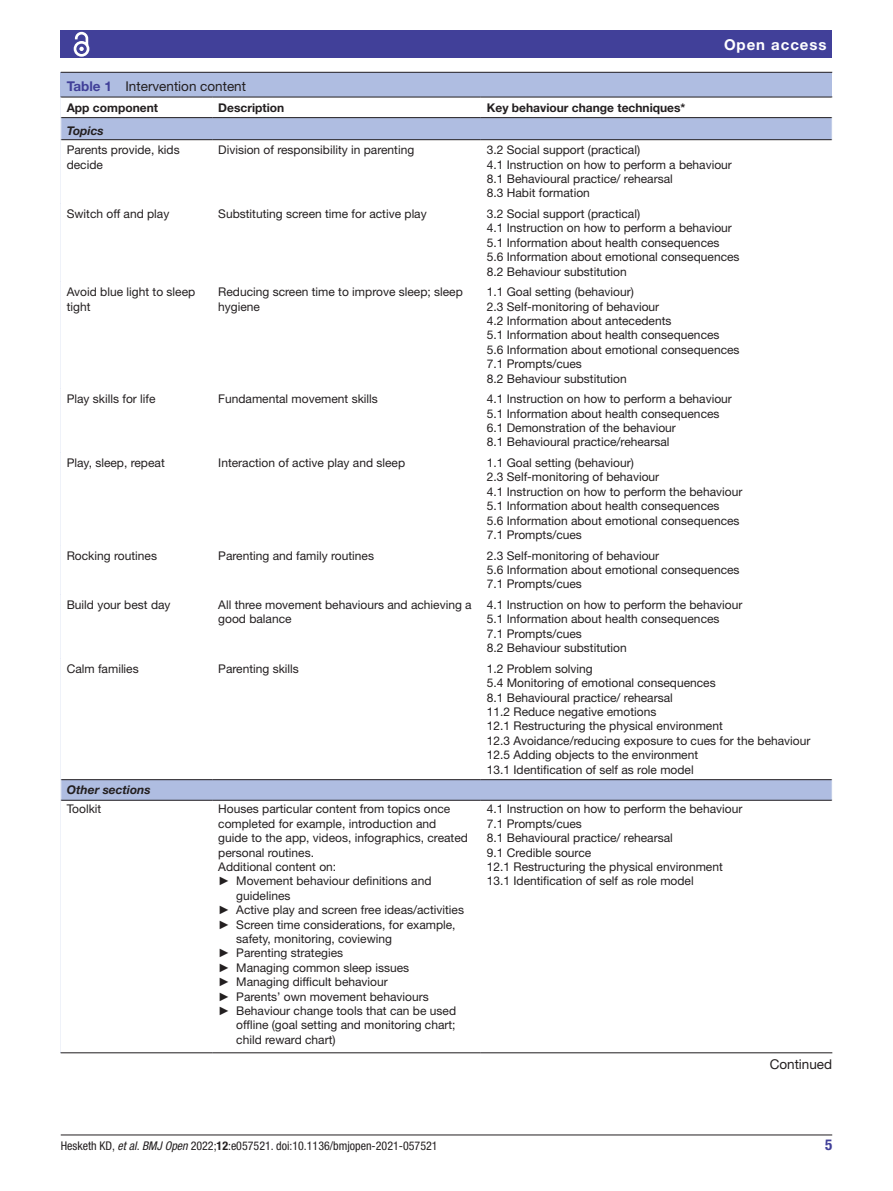
<style>
.page{position:relative;width:893px;height:1191px;background:#fff}
.page>*{position:absolute;margin:0;border:0;box-sizing:border-box;transform-origin:0 0}
.t1{font:700 15px "Helvetica Neue LT Std";letter-spacing:.065em;color:#fff}
.t2{font:700 condensed 15px "Helvetica Neue LT Std";color:#414099}
.t3{font:13.5px "Helvetica Neue LT Std";color:#231f20}
.t4{font:12px/14.4px "Helvetica Neue LT Std";color:#231f20}
.t5{font:condensed 12px "Helvetica Neue LT Std";color:#231f20}
.t6{font:700 12px "Helvetica Neue LT Std";color:#231f20}
.t7{font:italic 700 12px "Helvetica Neue LT Std";color:#231f20}
.s1{font-weight:700;color:#414099}
.s2{font-family:"Arial"}
.s3{font-style:italic}
.s4{font-weight:700}
</style>
<div class="page">
<hr style="left:61px;top:1134px;width:771px;height:1px;background:#231f20">
<div style="left:61px;top:31px;width:771px;height:27px;background:#414099"></div>
<svg style="left:73px;top:31px;width:17px;height:26px"></svg>
<div style="left:61px;top:73px;width:771px;height:980px;background:#afbde1"></div>
<hr style="left:61px;top:72px;width:771px;height:1px;background:#231f20">
<div style="left:61px;top:98px;width:771px;height:954px;background:#fff"></div>
<div style="left:61px;top:118px;width:771px;height:682px;background:#fff"></div>
<hr style="left:61px;top:97px;width:151px;height:1px;background:#231f20">
<hr style="left:61px;top:117px;width:151px;height:1px;background:#231f20">
<hr style="left:212px;top:97px;width:269px;height:1px;background:#231f20">
<hr style="left:212px;top:117px;width:269px;height:1px;background:#231f20">
<hr style="left:481px;top:97px;width:351px;height:1px;background:#231f20">
<hr style="left:481px;top:117px;width:351px;height:1px;background:#231f20">
<hr style="left:481px;top:779px;width:351px;height:1px;background:#231f20">
<hr style="left:212px;top:779px;width:269px;height:1px;background:#231f20">
<hr style="left:61px;top:779px;width:151px;height:1px;background:#231f20">
<hr style="left:481px;top:139px;width:351px;height:1px;background:#231f20">
<hr style="left:212px;top:139px;width:269px;height:1px;background:#231f20">
<hr style="left:61px;top:139px;width:151px;height:1px;background:#231f20">
<svg style="left:60px;top:97px;width:1px;height:43px"></svg>
<svg style="left:60px;top:779px;width:1px;height:21px"></svg>
<hr style="left:61px;top:800px;width:151px;height:1px;background:#231f20">
<hr style="left:212px;top:800px;width:269px;height:1px;background:#231f20">
<hr style="left:481px;top:800px;width:351px;height:1px;background:#231f20">
<hr style="left:61px;top:1052px;width:151px;height:1px;background:#231f20">
<hr style="left:212px;top:1052px;width:269px;height:1px;background:#231f20">
<hr style="left:481px;top:1052px;width:351px;height:1px;background:#231f20">
<p class="t1" style="left:724px;top:35px;width:104px">Open access</p>
<p class="t3" style="left:67px;top:78px;width:181px"><span class="s1">Table 1</span> Intervention content</p>
<p class="t6" style="left:67px;top:100px;width:93px">App component</p>
<p class="t6" style="left:218px;top:100px;width:67px">Description</p>
<p class="t6" style="left:487px;top:100px;width:200px">Key behaviour change techniques*</p>
<p class="t7" style="left:67px;top:123px;width:38px">Topics</p>
<p class="t4" style="left:67px;top:143px;width:114px">Parents provide, kids decide</p>
<p class="t4" style="left:218px;top:143px;width:198px">Division of responsibility in parenting</p>
<p class="t4" style="left:487px;top:143px;width:247px">3.2 Social support (practical)<br>4.1 Instruction on how to perform a behaviour 8.1 Behavioural practice/ rehearsal<br>8.3 Habit formation</p>
<p class="t4" style="left:67px;top:206px;width:104px">Switch off and play</p>
<p class="t4" style="left:218px;top:206px;width:210px">Substituting screen time for active play</p>
<p class="t4" style="left:487px;top:206px;width:254px">3.2 Social support (practical)<br>4.1 Instruction on how to perform a behaviour 5.1 Information about health consequences<br>5.6 Information about emotional consequences 8.2 Behaviour substitution</p>
<p class="t4" style="left:67px;top:285px;width:130px">Avoid blue light to sleep tight</p>
<p class="t4" style="left:218px;top:285px;width:246px">Reducing screen time to improve sleep; sleep hygiene</p>
<p class="t4" style="left:487px;top:285px;width:254px">1.1 Goal setting (behaviour)<br>2.3 Self-monitoring of behaviour<br>4.2 Information about antecedents<br>5.1 Information about health consequences<br>5.6 Information about emotional consequences 7.1 Prompts/cues<br>8.2 Behaviour substitution</p>
<p class="t4" style="left:67px;top:391px;width:90px">Play skills for life</p>
<p class="t4" style="left:218px;top:391px;width:161px">Fundamental movement skills</p>
<p class="t4" style="left:487px;top:391px;width:247px">4.1 Instruction on how to perform a behaviour 5.1 Information about health consequences 6.1 Demonstration of the behaviour<br>8.1 Behavioural practice/rehearsal</p>
<p class="t4" style="left:67px;top:455px;width:100px">Play, sleep, repeat</p>
<p class="t4" style="left:218px;top:455px;width:188px">Interaction of active play and sleep</p>
<p class="t4" style="left:487px;top:455px;width:257px">1.1 Goal setting (behaviour)<br>2.3 Self-monitoring of behaviour<br>4.1 Instruction on how to perform the behaviour 5.1 Information about health consequences<br>5.6 Information about emotional consequences 7.1 Prompts/cues</p>
<p class="t4" style="left:67px;top:548px;width:92px">Rocking routines</p>
<p class="t4" style="left:218px;top:548px;width:157px">Parenting and family routines</p>
<p class="t4" style="left:487px;top:548px;width:254px">2.3 Self-monitoring of behaviour<br>5.6 Information about emotional consequences<br>7.1 Prompts/cues</p>
<p class="t4" style="left:67px;top:597px;width:105px">Build your best day</p>
<p class="t4" style="left:218px;top:597px;width:255px">All three movement behaviours and achieving a good balance</p>
<p class="t4" style="left:487px;top:597px;width:257px">4.1 Instruction on how to perform the behaviour 5.1 Information about health consequences<br>7.1 Prompts/cues<br>8.2 Behaviour substitution</p>
<p class="t4" style="left:67px;top:661px;width:74px">Calm families</p>
<p class="t4" style="left:218px;top:661px;width:82px">Parenting skills</p>
<p class="t4" style="left:487px;top:661px;width:325px">1.2 Problem solving<br>5.4 Monitoring of emotional consequences<br>8.1 Behavioural practice/ rehearsal<br>11.2 Reduce negative emotions<br>12.1 Restructuring the physical environment<br>12.3 Avoidance/reducing exposure to cues for the behaviour 12.5 Adding objects to the environment<br>13.1 Identification of self as role model</p>
<p class="t7" style="left:67px;top:782px;width:86px">Other sections</p>
<p class="t4" style="left:67px;top:801px;width:36px">Toolkit</p>
<p class="t4" style="left:218px;top:801px;width:234px">Houses particular content from topics once</p>
<p class="t4" style="left:218px;top:816px;width:220px">completed for example, introduction and</p>
<p class="t4" style="left:218px;top:830px;width:251px">guide to the app, videos, infographics, created</p>
<p class="t4" style="left:218px;top:845px;width:97px">personal routines.</p>
<p class="t4" style="left:218px;top:859px;width:120px">Additional content on:</p>
<p class="t4" style="left:218px;top:873px;width:215px"><span class="s2">►</span> Movement behaviour definitions and</p>
<p class="t4" style="left:236px;top:888px;width:56px">guidelines</p>
<p class="t4" style="left:218px;top:902px;width:247px"><span class="s2">►</span> Active play and screen free ideas/activities</p>
<p class="t4" style="left:218px;top:917px;width:239px"><span class="s2">►</span> Screen time considerations, for example,</p>
<p class="t4" style="left:236px;top:931px;width:157px">safety, monitoring, coviewing</p>
<p class="t4" style="left:218px;top:945px;width:126px"><span class="s2">►</span> Parenting strategies</p>
<p class="t4" style="left:218px;top:960px;width:192px"><span class="s2">►</span> Managing common sleep issues</p>
<p class="t4" style="left:218px;top:974px;width:171px"><span class="s2">►</span> Managing difficult behaviour</p>
<p class="t4" style="left:218px;top:989px;width:212px"><span class="s2">►</span> Parents’ own movement behaviours</p>
<p class="t4" style="left:218px;top:1003px;width:239px"><span class="s2">►</span> Behaviour change tools that can be used</p>
<p class="t4" style="left:236px;top:1017px;width:221px">offline (goal setting and monitoring chart;</p>
<p class="t4" style="left:236px;top:1032px;width:101px">child reward chart)</p>
<p class="t4" style="left:487px;top:801px;width:257px">4.1 Instruction on how to perform the behaviour 7.1 Prompts/cues<br>8.1 Behavioural practice/ rehearsal<br>9.1 Credible source<br>12.1 Restructuring the physical environment 13.1 Identification of self as role model</p>
<p class="t3" style="left:770px;top:1056px;width:64px">Continued</p>
<p class="t5" style="left:61px;top:1138px;width:378px">Hesketh KD, <span class="s3">et al</span>. <span class="s3">BMJ Open</span> 2022;<span class="s4">12</span>:e057521. doi:10.1136/bmjopen-2021-057521</p>
<p class="t2" style="left:825px;top:1135px;width:9px">5</p>
</div>
